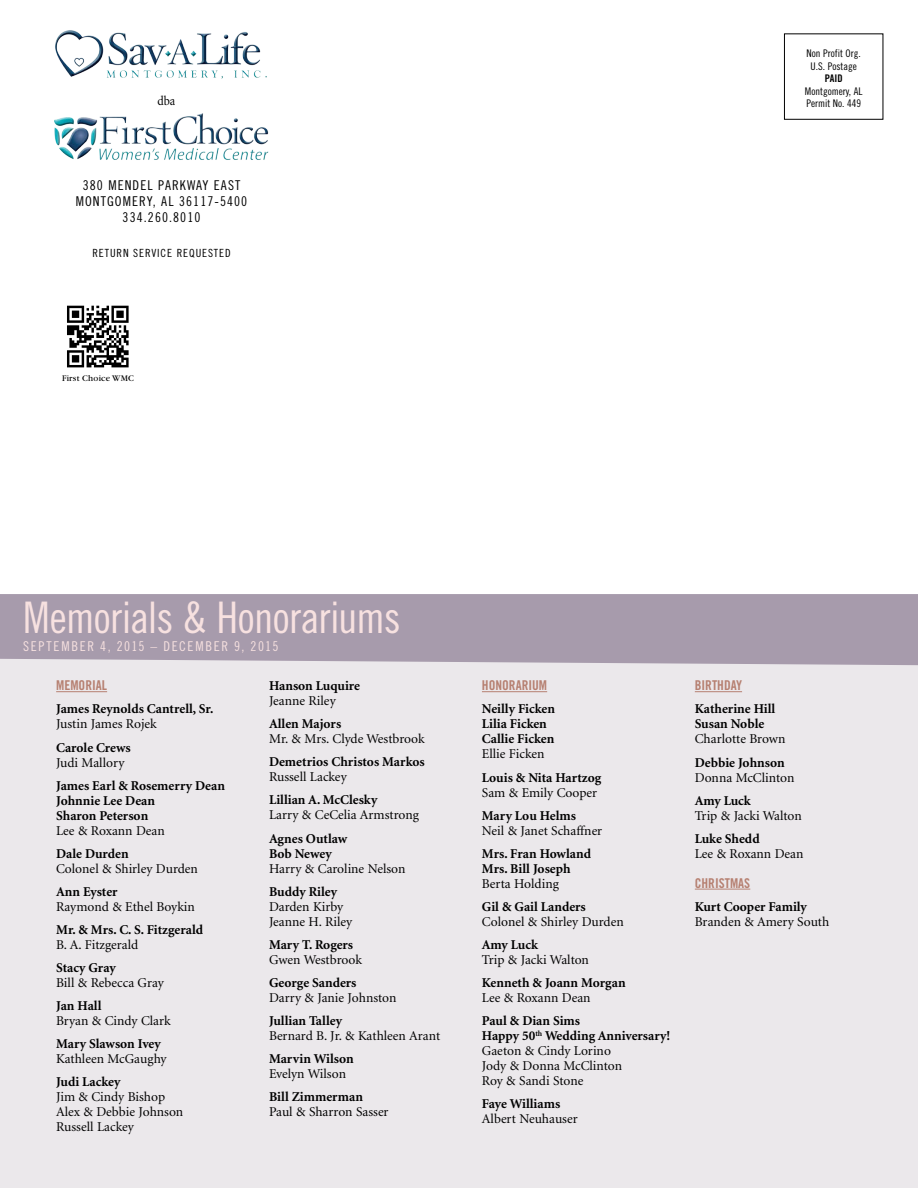
<style>
.page{position:relative;width:918px;height:1188px;background:#fff}
.page>*{position:absolute;margin:0;border:0;box-sizing:border-box;transform-origin:0 0}
.t1{font:43.5px "Trade Gothic Cond Eighteen";letter-spacing:-.02em;color:#f7e1e0}
.t2{font:13.5px/15px "Minion";color:#000}
.t3{font:700 13.5px/15px "Minion";color:#000}
.t4{font:13.5px/16.2px "Trade Gothic Cond Eighteen";letter-spacing:.08em;color:#000;text-align:center}
.t5{font:13.5px "Trade Gothic Bold Cond Twenty";color:#b68071}
.t6{font:13.5px "Trade Gothic Cond Eighteen";letter-spacing:.12em;color:#f7e1e0}
.t7{font:condensed 13.5px "Minion";color:#000}
.t8{font:11.25px "Trade Gothic Cond Eighteen";letter-spacing:.08em;color:#000}
.t9{font:10.5px/12.6px "Trade Gothic Cond Eighteen";color:#000;text-align:center}
.t10{font:10.5px "Trade Gothic Bold Cond Twenty";color:#000}
.t11{font:9px "Garamond";letter-spacing:.02em;color:#000}
.s1{font-weight:700}
</style>
<div class="page">
<div style="left:0;top:594px;width:918px;height:594px;background:#ebe8eb"></div>
<img style="left:55px;top:30px;width:212px;height:49px">
<div style="left:784px;top:33px;width:99px;height:87px;border:1px solid #000"></div>
<img style="left:67px;top:305px;width:62px;height:63px">
<div style="left:0;top:594px;width:918px;height:71px;background:#a79bac"></div>
<hr style="left:56px;top:691px;width:51px;height:1px;background:#b68071">
<hr style="left:482px;top:691px;width:65px;height:1px;background:#b68071">
<hr style="left:695px;top:691px;width:47px;height:1px;background:#b68071">
<hr style="left:695px;top:889px;width:55px;height:1px;background:#b68071">
<img style="left:54px;top:114px;width:215px;height:46px">
<p class="t7" style="left:157px;top:94px;width:19px">dba</p>
<p class="t4" style="left:76px;top:177px;width:173px">380 MENDEL PARKWAY EAST<br>MONTGOMERY, AL 36117-5400<br>334.260.8010</p>
<p class="t8" style="left:92px;top:247px;width:140px">RETURN SERVICE REQUESTED</p>
<p class="t11" style="left:62px;top:373px;width:73px">First Choice WMC</p>
<p class="t9" style="left:807px;top:47px;width:56px">Non Profit Org.<br>U.S. Postage</p>
<p class="t10" style="left:825px;top:72px;width:20px">PAID</p>
<p class="t9" style="left:805px;top:85px;width:59px;text-align:left">Montgomery, AL<br>Permit No. 449</p>
<h1 class="t1" style="left:23px;top:592px;width:379px">Memorials &amp; Honorariums</h1>
<p class="t6" style="left:23px;top:638px;width:257px">SEPTEMBER 4, 2015 – DECEMBER 9, 2015</p>
<p class="t5" style="left:56px;top:677px;width:52px">MEMORIAL</p>
<p class="t3" style="left:56px;top:702px;width:159px">James Reynolds Cantrell, Sr.</p>
<p class="t2" style="left:56px;top:717px;width:102px">Justin James Rojek</p>
<p class="t3" style="left:56px;top:740px;width:76px">Carole Crews</p>
<p class="t2" style="left:56px;top:755px;width:70px">Judi Mallory</p>
<p class="t3" style="left:56px;top:778px;width:170px">James Earl &amp; Rosemerry Dean<br>Johnnie Lee Dean<br>Sharon Peterson</p>
<p class="t2" style="left:56px;top:823px;width:110px">Lee &amp; Roxann Dean</p>
<p class="t3" style="left:56px;top:846px;width:74px">Dale Durden</p>
<p class="t2" style="left:56px;top:861px;width:143px">Colonel &amp; Shirley Durden</p>
<p class="t3" style="left:56px;top:884px;width:63px">Ann Eyster</p>
<p class="t2" style="left:56px;top:900px;width:140px">Raymond &amp; Ethel Boykin</p>
<p class="t3" style="left:56px;top:923px;width:149px">Mr. &amp; Mrs. C. S. Fitzgerald</p>
<p class="t2" style="left:56px;top:938px;width:84px">B. A. Fitzgerald</p>
<p class="t3" style="left:56px;top:961px;width:61px">Stacy Gray</p>
<p class="t2" style="left:56px;top:976px;width:109px">Bill &amp; Rebecca Gray</p>
<p class="t3" style="left:56px;top:999px;width:47px">Jan Hall</p>
<p class="t2" style="left:56px;top:1014px;width:116px">Bryan &amp; Cindy Clark</p>
<p class="t3" style="left:56px;top:1037px;width:106px">Mary Slawson Ivey</p>
<p class="t2" style="left:56px;top:1052px;width:112px">Kathleen McGaughy</p>
<p class="t3" style="left:56px;top:1075px;width:66px">Judi Lackey</p>
<p class="t2" style="left:56px;top:1090px;width:129px">Jim &amp; Cindy Bishop<br>Alex &amp; Debbie Johnson<br>Russell Lackey</p>
<p class="t3" style="left:269px;top:679px;width:93px">Hanson Luquire</p>
<p class="t2" style="left:269px;top:694px;width:68px">Jeanne Riley</p>
<p class="t3" style="left:269px;top:717px;width:74px">Allen Majors</p>
<p class="t2" style="left:269px;top:732px;width:157px">Mr. &amp; Mrs. Clyde Westbrook</p>
<p class="t3" style="left:269px;top:755px;width:157px">Demetrios Christos Markos</p>
<p class="t2" style="left:269px;top:770px;width:79px">Russell Lackey</p>
<p class="t3" style="left:269px;top:793px;width:110px">Lillian A. McClesky</p>
<p class="t2" style="left:269px;top:808px;width:151px">Larry &amp; CeCelia Armstrong</p>
<p class="t3" style="left:269px;top:831px;width:80px">Agnes Outlaw<br>Bob Newey</p>
<p class="t2" style="left:269px;top:861px;width:138px">Harry &amp; Caroline Nelson</p>
<p class="t3" style="left:269px;top:884px;width:70px">Buddy Riley</p>
<p class="t2" style="left:269px;top:899px;width:85px">Darden Kirby<br>Jeanne H. Riley</p>
<p class="t3" style="left:269px;top:937px;width:86px">Mary T. Rogers</p>
<p class="t2" style="left:269px;top:952px;width:95px">Gwen Westbrook</p>
<p class="t3" style="left:269px;top:975px;width:89px">George Sanders</p>
<p class="t2" style="left:269px;top:991px;width:129px">Darry &amp; Janie Johnston</p>
<p class="t3" style="left:269px;top:1013px;width:75px">Jullian Talley</p>
<p class="t2" style="left:269px;top:1029px;width:173px">Bernard B. Jr. &amp; Kathleen Arant</p>
<p class="t3" style="left:269px;top:1052px;width:86px">Marvin Wilson</p>
<p class="t2" style="left:269px;top:1067px;width:79px">Evelyn Wilson</p>
<p class="t3" style="left:269px;top:1090px;width:95px">Bill Zimmerman</p>
<p class="t2" style="left:269px;top:1105px;width:121px">Paul &amp; Sharron Sasser</p>
<p class="t5" style="left:482px;top:677px;width:67px">HONORARIUM</p>
<p class="t3" style="left:482px;top:702px;width:75px">Neilly Ficken<br>Lilia Ficken<br>Callie Ficken</p>
<p class="t2" style="left:482px;top:747px;width:64px">Ellie Ficken</p>
<p class="t3" style="left:482px;top:770px;width:121px">Louis &amp; Nita Hartzog</p>
<p class="t2" style="left:482px;top:785px;width:117px">Sam &amp; Emily Cooper</p>
<p class="t3" style="left:482px;top:808px;width:96px">Mary Lou Helms</p>
<p class="t2" style="left:482px;top:823px;width:122px">Neil &amp; Janet Schaffner</p>
<p class="t3" style="left:482px;top:846px;width:111px">Mrs. Fran Howland<br>Mrs. Bill Joseph</p>
<p class="t2" style="left:482px;top:876px;width:78px">Berta Holding</p>
<p class="t3" style="left:482px;top:899px;width:105px">Gil &amp; Gail Landers</p>
<p class="t2" style="left:482px;top:915px;width:143px">Colonel &amp; Shirley Durden</p>
<p class="t3" style="left:482px;top:938px;width:58px">Amy Luck</p>
<p class="t2" style="left:482px;top:953px;width:109px">Trip &amp; Jacki Walton</p>
<p class="t3" style="left:482px;top:976px;width:145px">Kenneth &amp; Joann Morgan</p>
<p class="t2" style="left:482px;top:991px;width:110px">Lee &amp; Roxann Dean</p>
<p class="t2" style="left:482px;top:1014px;width:190px"><span class="s1">Paul &amp; Dian Sims<br>Happy 50</span><sup>th</sup> <span class="s1">Wedding Anniversary!<br></span>Gaeton &amp; Cindy Lorino<br>Jody &amp; Donna McClinton<br>Roy &amp; Sandi Stone</p>
<p class="t3" style="left:482px;top:1097px;width:80px">Faye Williams</p>
<p class="t2" style="left:482px;top:1112px;width:97px">Albert Neuhauser</p>
<p class="t5" style="left:695px;top:677px;width:49px">BIRTHDAY</p>
<p class="t3" style="left:695px;top:702px;width:82px">Katherine Hill<br>Susan Noble</p>
<p class="t2" style="left:695px;top:732px;width:92px">Charlotte Brown</p>
<p class="t3" style="left:695px;top:755px;width:91px">Debbie Johnson</p>
<p class="t2" style="left:695px;top:770px;width:101px">Donna McClinton</p>
<p class="t3" style="left:695px;top:793px;width:58px">Amy Luck</p>
<p class="t2" style="left:695px;top:808px;width:109px">Trip &amp; Jacki Walton</p>
<p class="t3" style="left:695px;top:831px;width:66px">Luke Shedd</p>
<p class="t2" style="left:695px;top:846px;width:110px">Lee &amp; Roxann Dean</p>
<p class="t5" style="left:695px;top:875px;width:57px">CHRISTMAS</p>
<p class="t3" style="left:695px;top:899px;width:114px">Kurt Cooper Family</p>
<p class="t2" style="left:695px;top:915px;width:136px">Branden &amp; Amery South</p>
</div>
